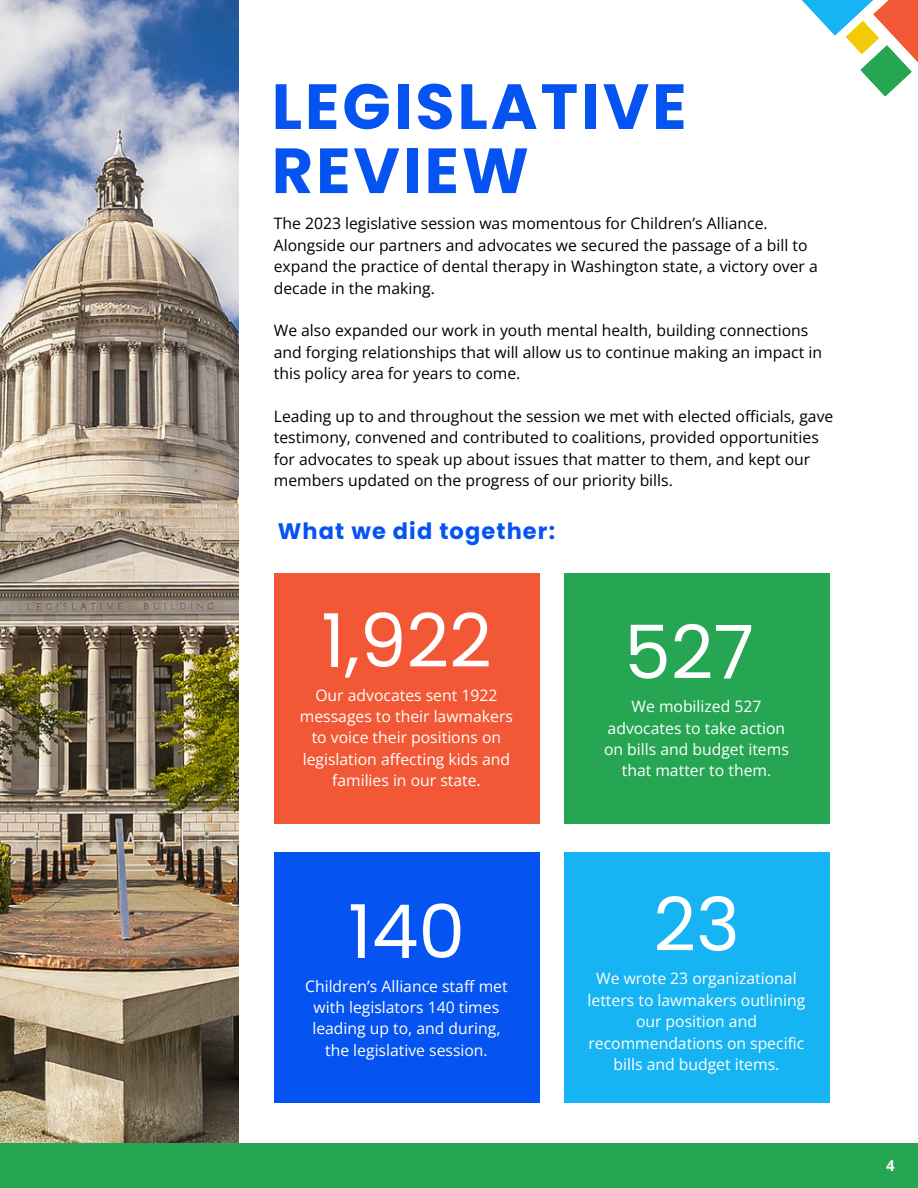
<style>
.page{position:relative;width:918px;height:1188px;background:#fff}
.page>*{position:absolute;margin:0;border:0;box-sizing:border-box;transform-origin:0 0}
.t1{font:74.25px "Poppins";color:#fff}
.t2{font:700 63.75px "Poppins";letter-spacing:.045em;color:#0554f2}
.t3{font:700 22.5px "Poppins";letter-spacing:.05em;color:#0554f2}
.t4{font:15.75px/21.3px "Open Sans";color:#000}
.t5{font:15.75px/21.3px "Open Sans";color:#fff;text-align:center}
.t6{font:700 15px "Open Sans";color:#fff}
</style>
<div class="page">
<div style="left:0;top:1143px;width:918px;height:45px;background:#26a653"></div>
<img style="left:0;top:0;width:238px;height:1143px">
<svg style="left:802px;top:0;width:116px;height:97px"></svg>
<div style="left:274px;top:573px;width:265px;height:251px;background:#f25835"></div>
<div style="left:564px;top:573px;width:265px;height:251px;background:#26a653"></div>
<div style="left:274px;top:852px;width:265px;height:251px;background:#0554f2"></div>
<div style="left:564px;top:852px;width:265px;height:251px;background:#16b4f2"></div>
<p class="t2" style="left:272px;top:62px;width:416px">LEGISLATIVE</p>
<p class="t2" style="left:272px;top:126px;width:259px">REVIEW</p>
<p class="t4" style="left:274px;top:213px;width:546px">The 2023 legislative session was momentous for Children’s Alliance.<br>Alongside our partners and advocates we secured the passage of a bill to expand the practice of dental therapy in Washington state, a victory over a decade in the making.</p>
<p class="t4" style="left:274px;top:320px;width:550px">We also expanded our work in youth mental health, building connections and forging relationships that will allow us to continue making an impact in this policy area for years to come.</p>
<p class="t4" style="left:274px;top:405px;width:561px">Leading up to and throughout the session we met with elected officials, gave testimony, convened and contributed to coalitions, provided opportunities for advocates to speak up about issues that matter to them, and kept our members updated on the progress of our priority bills.</p>
<p class="t3" style="left:278px;top:516px;width:279px">What we did together:</p>
<p class="t1" style="left:321px;top:589px;width:172px">1,922</p>
<p class="t5" style="left:300px;top:684px;width:215px">Our advocates sent 1922 messages to their lawmakers to voice their positions on legislation affecting kids and families in our state.</p>
<p class="t1" style="left:624px;top:601px;width:131px">527</p>
<p class="t5" style="left:604px;top:696px;width:186px">We mobilized 527 advocates to take action on bills and budget items that matter to them.</p>
<p class="t1" style="left:348px;top:880px;width:119px">140</p>
<p class="t5" style="left:305px;top:975px;width:204px">Children’s Alliance staff met with legislators 140 times leading up to, and during, the legislative session.</p>
<p class="t1" style="left:653px;top:873px;width:88px">23</p>
<p class="t5" style="left:588px;top:968px;width:219px">We wrote 23 organizational letters to lawmakers outlining our position and recommendations on specific bills and budget items.</p>
<p class="t6" style="left:886px;top:1155px;width:10px">4</p>
</div>
